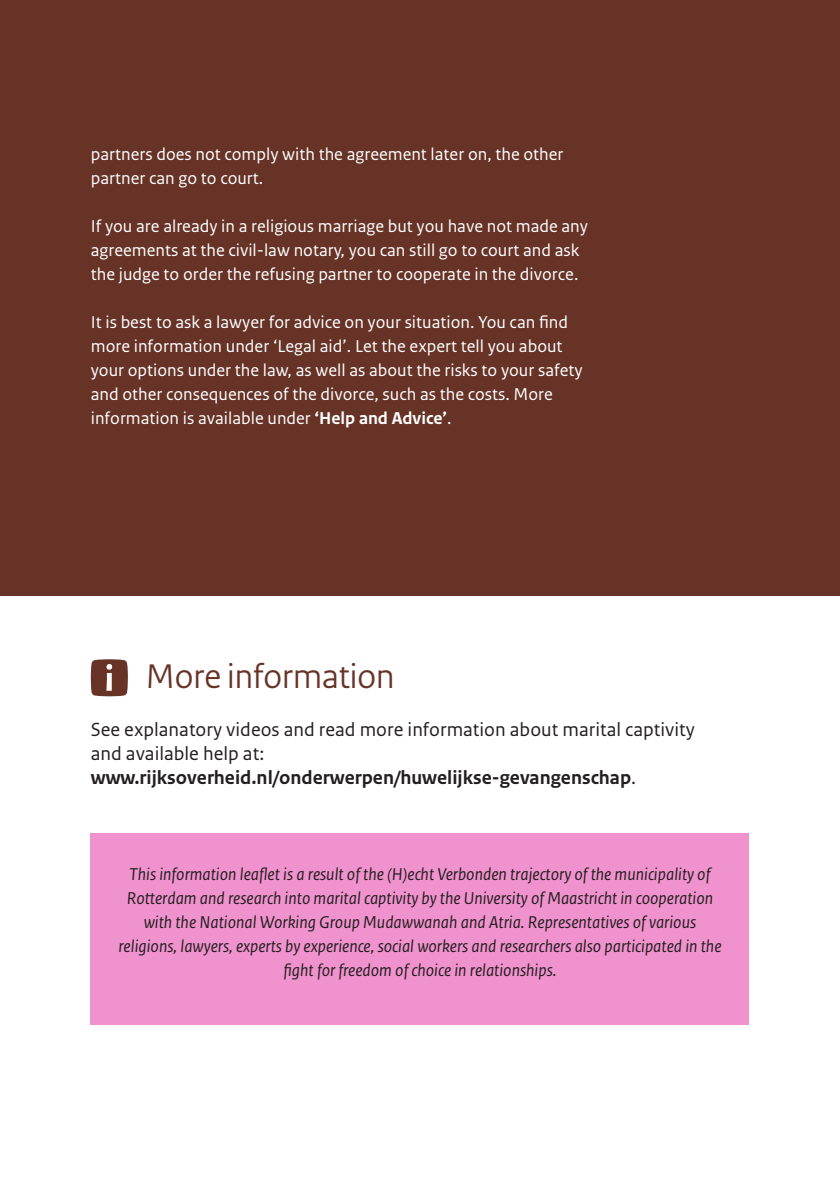
<style>
.page{position:relative;width:840px;height:1191px;background:#fff}
.page>*{position:absolute;margin:0;border:0;box-sizing:border-box;transform-origin:0 0}
._08_RO_Informatiekop{font:36px "Rijksoverheid Sans Heading";color:#673327}
._10_RO_Broodtekst_Sa{font:20px/24px "Rijksoverheid Sans Text";color:#231f20}
._10_RO_Broodtekst_Sa-2{font:18px/24px "Rijksoverheid Sans Text";color:#fff}
._10_RO_Broodtekst_Sa-3{font:italic 18px/24px "Rijksoverheid Sans Text";color:#231f20;text-align:center}
.s1{font-weight:700}
</style>
<div class="page">
<div style="left:0;top:0;width:839px;height:595px;background:#673327"></div>
<div style="left:91px;top:833px;width:657px;height:191px;background:#f092cd"></div>
<svg style="left:91px;top:659px;width:37px;height:37px"></svg>
<p class="_10_RO_Broodtekst_Sa-2" style="left:91px;top:142px;width:474px">partners does not comply with the agreement later on, the other partner can go to court.</p>
<p class="_10_RO_Broodtekst_Sa-2" style="left:91px;top:214px;width:498px">If you are already in a religious marriage but you have not made any agreements at the civil-law notary, you can still go to court and ask the judge to order the refusing partner to cooperate in the divorce.</p>
<p class="_10_RO_Broodtekst_Sa-2" style="left:91px;top:310px;width:493px">It is best to ask a lawyer for advice on your situation. You can find more information under ‘Legal aid’. Let the expert tell you about your options under the law, as well as about the risks to your safety and other consequences of the divorce, such as the costs. More information is available under <span class="s1">‘Help and Advice’</span>.</p>
<p class="_08_RO_Informatiekop" style="left:146px;top:656px;width:250px">More information</p>
<p class="_10_RO_Broodtekst_Sa" style="left:91px;top:718px;width:605px">See explanatory videos and read more information about marital captivity and available help at: <span class="s1">www.rijksoverheid.nl/onderwerpen/huwelijkse-gevangenschap</span>.</p>
<p class="_10_RO_Broodtekst_Sa-3" style="left:118px;top:863px;width:604px">This information leaflet is a result of the (H)echt Verbonden trajectory of the municipality of Rotterdam and research into marital captivity by the University of Maastricht in cooperation with the National Working Group Mudawwanah and Atria. Representatives of various religions, lawyers, experts by experience, social workers and researchers also participated in the fight for freedom of choice in relationships.</p>
</div>
